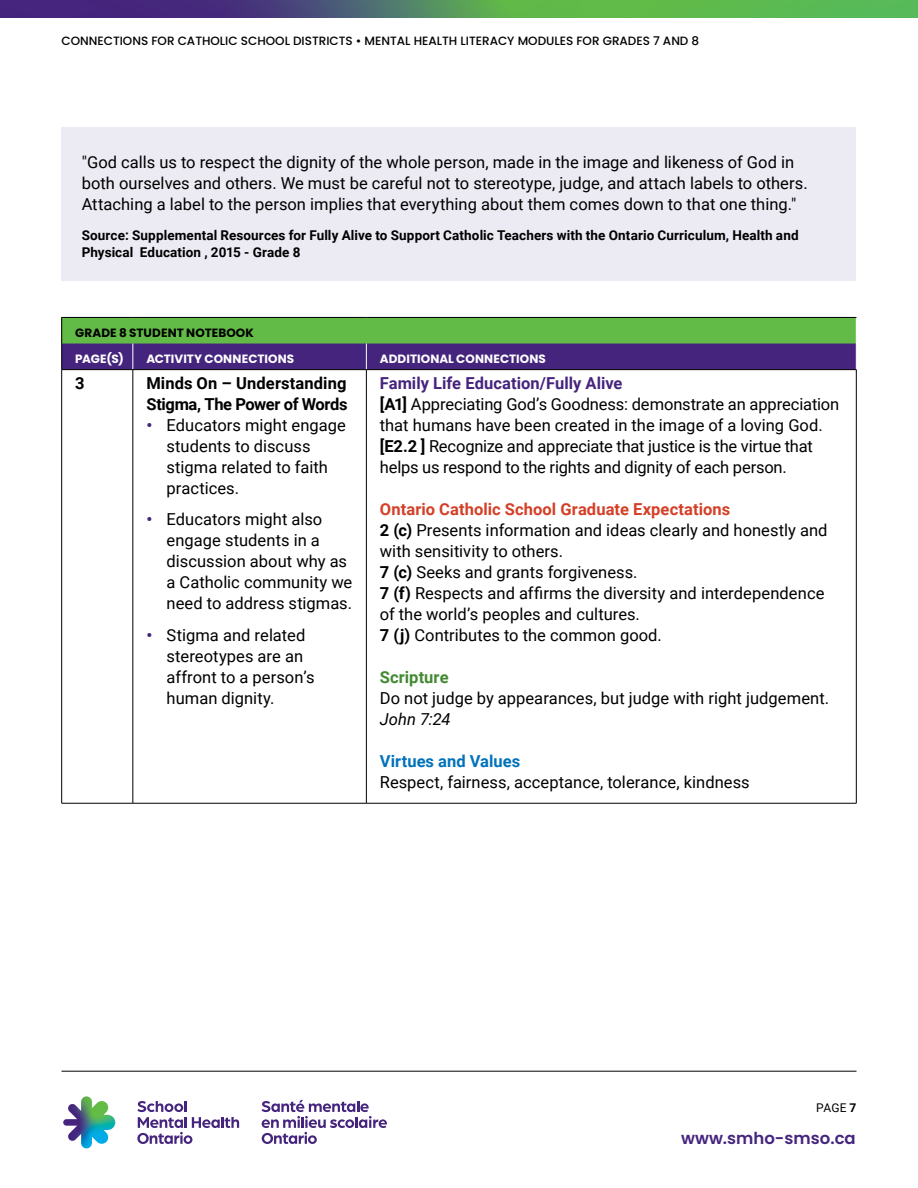
<style>
.page{position:relative;width:918px;height:1188px;background:#fff}
.page>*{position:absolute;margin:0;border:0;box-sizing:border-box;transform-origin:0 0}
.sidebar{font:16.5px/21px "Roboto";color:#000}
.Body_Copy_no_space_after{font:16.5px/21px "Roboto";color:#000}
.Body_Copy{font:16.5px/21px "Roboto";color:#000}
.Body_Copy_no_space_after-2{font:700 16.5px/21px "Roboto";letter-spacing:.005em;color:#000}
.Body_Copy_no_space_after-3{font:700 16.5px "Roboto";letter-spacing:.005em;color:#d43f27}
.Body_Copy_no_space_after-4{font:700 16.5px "Roboto";color:#45247e}
.Body_Copy_no_space_after-5{font:700 16.5px "Roboto";letter-spacing:.005em;color:#0072bc}
.t1{font:600 16.5px "Poppins";color:#45247e}
.Body_Copy_no_space_after-6{font:700 16.5px "Roboto";letter-spacing:.005em;color:#428932}
.Body_Copy-2{font:700 16.5px "Roboto";color:#000}
.Sidebar_-_byline{font:700 13.5px/16.5px "Roboto";letter-spacing:.01em;color:#000}
.t2{font:500 12px "Poppins";color:#000}
.ToC_Heading{font:700 12px "Poppins";letter-spacing:.005em;color:#fff}
.ToC_Heading-2{font:700 12px "Poppins";letter-spacing:.01em;color:#000}
.t3{font:12px "Roboto";color:#000}
.s1{font-weight:700;color:#45247e}
.s2{font-weight:700}
.s3{font-style:italic}
</style>
<div class="page">
<div style="left:62px;top:127px;width:794px;height:108px;background:#eceaf3"></div>
<div style="left:62px;top:210px;width:794px;height:70px;background:#eceaf3"></div>
<hr style="left:61px;top:370px;width:1px;height:433px;background:#000">
<hr style="left:133px;top:370px;width:1px;height:433px;background:#000">
<hr style="left:366px;top:370px;width:1px;height:433px;background:#000">
<hr style="left:856px;top:370px;width:1px;height:433px;background:#000">
<hr style="left:62px;top:803px;width:71px;height:1px;background:#000">
<hr style="left:133px;top:803px;width:233px;height:1px;background:#000">
<hr style="left:366px;top:803px;width:490px;height:1px;background:#000">
<hr style="left:62px;top:317px;width:71px;height:1px;background:#000">
<svg style="left:61px;top:318px;width:796px;height:52px;background:#526d60"></svg>
<hr style="left:133px;top:317px;width:233px;height:1px;background:#000">
<hr style="left:366px;top:317px;width:490px;height:1px;background:#000">
<svg style="left:0;top:0;width:918px;height:18px;background:#527d63"></svg>
<hr style="left:62px;top:1071px;width:794px;height:1px;background:#000">
<svg style="left:63px;top:1096px;width:52px;height:52px"></svg>
<svg style="left:262px;top:1100px;width:125px;height:44px"></svg>
<svg style="left:137px;top:1101px;width:102px;height:43px"></svg>
<p class="t2" style="left:62px;top:34px;width:639px">CONNECTIONS FOR CATHOLIC SCHOOL DISTRICTS • MENTAL HEALTH LITERACY MODULES FOR GRADES 7 AND 8</p>
<p class="sidebar" style="left:82px;top:151px;width:727px">"God calls us to respect the dignity of the whole person, made in the image and likeness of God in both ourselves and others. We must be careful not to stereotype, judge, and attach labels to others.<br>Attaching a label to the person implies that everything about them comes down to that one thing."</p>
<p class="Sidebar_-_byline" style="left:82px;top:226px;width:718px">Source: Supplemental Resources for Fully Alive to Support Catholic Teachers with the Ontario Curriculum, Health and<br>Physical Education , 2015 - Grade 8</p>
<p class="ToC_Heading-2" style="left:75px;top:326px;width:180px">GRADE 8 STUDENT NOTEBOOK</p>
<p class="ToC_Heading" style="left:75px;top:352px;width:50px">PAGE(S)</p>
<p class="ToC_Heading" style="left:146px;top:352px;width:150px">ACTIVITY CONNECTIONS</p>
<p class="ToC_Heading" style="left:380px;top:352px;width:168px">ADDITIONAL CONNECTIONS</p>
<p class="Body_Copy-2" style="left:75px;top:371px;width:11px">3</p>
<p class="Body_Copy_no_space_after-2" style="left:146px;top:372px;width:203px">Minds On – Understanding<br>Stigma, The Power of Words</p>
<p class="sidebar" style="left:167px;top:414px;width:181px;text-indent:-20px"><span class="s1">•</span> Educators might engage students to discuss stigma related to faith practices.</p>
<p class="sidebar" style="left:167px;top:508px;width:187px;text-indent:-20px"><span class="s1">•</span> Educators might also engage students in a discussion about why as a Catholic community we need to address stigmas.</p>
<p class="sidebar" style="left:167px;top:624px;width:149px;text-indent:-20px"><span class="s1">•</span> Stigma and related stereotypes are an affront to a person’s human dignity.</p>
<p class="Body_Copy_no_space_after-4" style="left:380px;top:371px;width:244px">Family Life Education/Fully Alive</p>
<p class="Body_Copy_no_space_after" style="left:380px;top:393px;width:461px"><span class="s2">[A1]</span> Appreciating God’s Goodness: demonstrate an appreciation that humans have been created in the image of a loving God.</p>
<p class="Body_Copy" style="left:380px;top:435px;width:435px"><span class="s2">[E2.2 ]</span> Recognize and appreciate that justice is the virtue that helps us respond to the rights and dignity of each person.</p>
<p class="Body_Copy_no_space_after-3" style="left:380px;top:497px;width:352px">Ontario Catholic School Graduate Expectations</p>
<p class="Body_Copy_no_space_after" style="left:380px;top:519px;width:449px"><span class="s2">2 (c)</span> Presents information and ideas clearly and honestly and with sensitivity to others.</p>
<p class="Body_Copy_no_space_after" style="left:380px;top:561px;width:259px"><span class="s2">7 (c)</span> Seeks and grants forgiveness.</p>
<p class="Body_Copy_no_space_after" style="left:380px;top:582px;width:446px"><span class="s2">7 (f)</span> Respects and affirms the diversity and interdependence of the world’s peoples and cultures.</p>
<p class="Body_Copy" style="left:380px;top:624px;width:284px"><span class="s2">7 (j)</span> Contributes to the common good.</p>
<p class="Body_Copy_no_space_after-6" style="left:380px;top:665px;width:70px">Scripture</p>
<p class="Body_Copy" style="left:380px;top:687px;width:451px">Do not judge by appearances, but judge with right judgement.<br><span class="s3">John 7:24</span></p>
<p class="Body_Copy_no_space_after-5" style="left:380px;top:749px;width:142px">Virtues and Values</p>
<p class="Body_Copy" style="left:380px;top:771px;width:371px">Respect, fairness, acceptance, tolerance, kindness</p>
<p class="t3" style="left:816px;top:1099px;width:42px">PAGE <span class="s2">7</span></p>
<p class="t1" style="left:681px;top:1128px;width:176px">www.smho-smso.ca</p>
</div>
